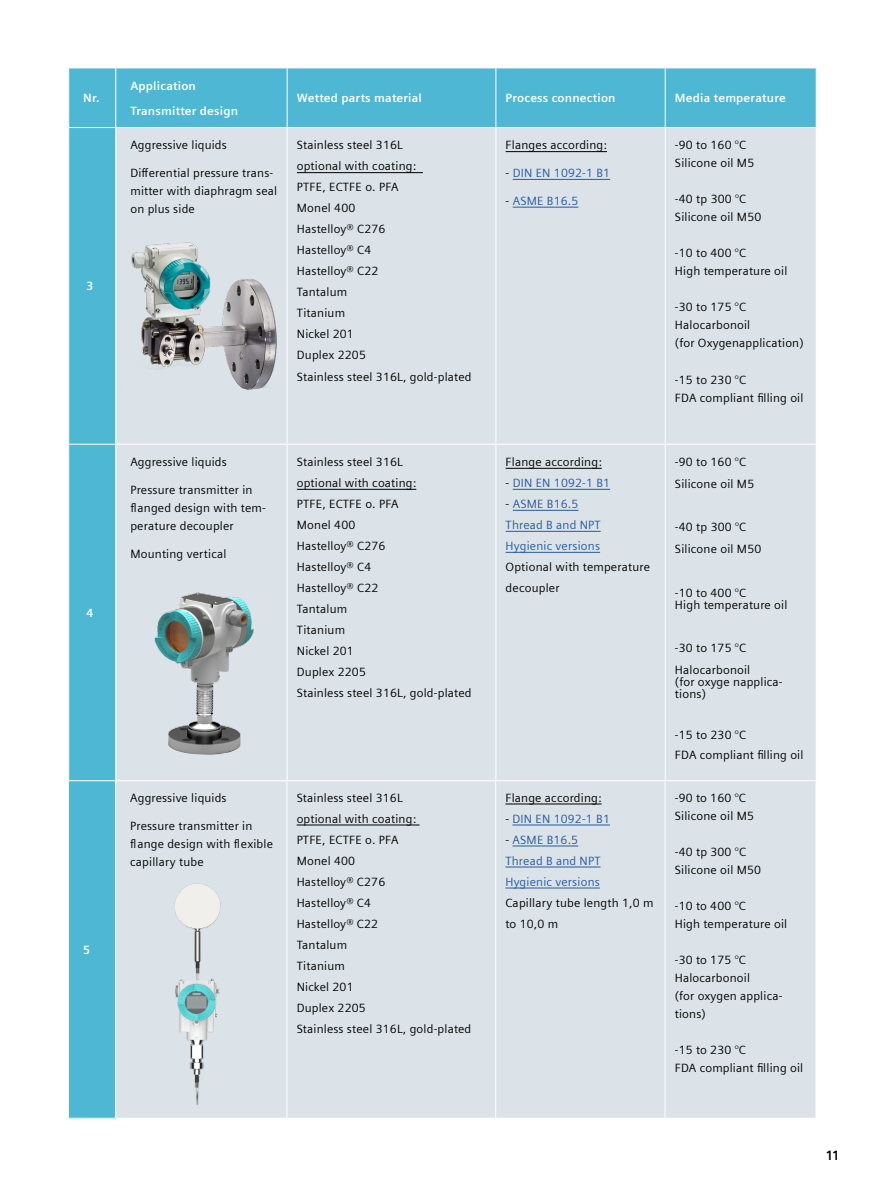
<style>
.page{position:relative;width:893px;height:1191px;background:#fff}
.page>*{position:absolute;margin:0;border:0;box-sizing:border-box;transform-origin:0 0}
.t1{font:700 13.5px "Siemens Sans";color:#000}
.t2{font:12px/21px "Siemens Sans";letter-spacing:.015em;color:#000}
.t3{font:12px/21px "Siemens Sans";letter-spacing:.015em;color:#275b9b}
.t4{font:700 12px/25.3px "Siemens Sans";letter-spacing:.015em;color:#fff}
.s1{color:#000}
</style>
<div class="page">
<div style="left:68px;top:780px;width:48px;height:338px;background:#4eb8d4"></div>
<div style="left:116px;top:781px;width:700px;height:336px;background:#dbe3e8"></div>
<hr style="left:68px;top:780px;width:1px;height:337px;background:#fff">
<hr style="left:115px;top:780px;width:1px;height:337px;background:#fff">
<hr style="left:286px;top:780px;width:1px;height:337px;background:#fff">
<hr style="left:495px;top:780px;width:1px;height:337px;background:#fff">
<hr style="left:665px;top:780px;width:1px;height:337px;background:#fff">
<hr style="left:68px;top:1117px;width:48px;height:1px;background:#fff">
<hr style="left:297px;top:824px;width:122px;height:1px;background:#000">
<hr style="left:505px;top:803px;width:97px;height:1px;background:#000">
<hr style="left:512px;top:824px;width:98px;height:1px;background:#275b9b">
<hr style="left:512px;top:845px;width:66px;height:1px;background:#275b9b">
<hr style="left:505px;top:866px;width:96px;height:1px;background:#275b9b">
<hr style="left:505px;top:887px;width:95px;height:1px;background:#275b9b">
<div style="left:69px;top:68px;width:747px;height:712px;background:#4eb8d4"></div>
<div style="left:116px;top:128px;width:700px;height:316px;background:#dbe3e8"></div>
<div style="left:116px;top:445px;width:700px;height:335px;background:#dbe3e8"></div>
<hr style="left:115px;top:68px;width:1px;height:59px;background:#fff">
<hr style="left:287px;top:68px;width:1px;height:59px;background:#fff">
<hr style="left:495px;top:68px;width:1px;height:59px;background:#fff">
<hr style="left:665px;top:68px;width:1px;height:59px;background:#fff">
<hr style="left:115px;top:128px;width:1px;height:316px;background:#fff">
<hr style="left:287px;top:127px;width:209px;height:1px;background:#fff">
<hr style="left:287px;top:128px;width:1px;height:316px;background:#fff">
<hr style="left:496px;top:127px;width:169px;height:1px;background:#fff">
<hr style="left:495px;top:128px;width:1px;height:316px;background:#fff">
<hr style="left:665px;top:127px;width:152px;height:1px;background:#fff">
<hr style="left:665px;top:128px;width:1px;height:316px;background:#fff">
<hr style="left:115px;top:444px;width:1px;height:336px;background:#fff">
<hr style="left:287px;top:444px;width:209px;height:1px;background:#fff">
<hr style="left:287px;top:444px;width:1px;height:336px;background:#fff">
<hr style="left:496px;top:444px;width:169px;height:1px;background:#fff">
<hr style="left:495px;top:444px;width:1px;height:336px;background:#fff">
<hr style="left:665px;top:444px;width:152px;height:1px;background:#fff">
<hr style="left:665px;top:444px;width:1px;height:336px;background:#fff">
<hr style="left:68px;top:127px;width:48px;height:1px;background:#fff">
<hr style="left:116px;top:127px;width:171px;height:1px;background:#fff">
<hr style="left:68px;top:444px;width:48px;height:1px;background:#fff">
<hr style="left:116px;top:444px;width:171px;height:1px;background:#fff">
<hr style="left:68px;top:780px;width:48px;height:1px;background:#fff">
<hr style="left:297px;top:172px;width:126px;height:1px;background:#000">
<hr style="left:506px;top:151px;width:101px;height:1px;background:#000">
<hr style="left:513px;top:179px;width:97px;height:1px;background:#275b9b">
<hr style="left:513px;top:207px;width:65px;height:1px;background:#275b9b">
<hr style="left:297px;top:489px;width:119px;height:1px;background:#000">
<hr style="left:506px;top:468px;width:96px;height:1px;background:#000">
<hr style="left:513px;top:489px;width:97px;height:1px;background:#275b9b">
<hr style="left:513px;top:510px;width:65px;height:1px;background:#275b9b">
<hr style="left:506px;top:531px;width:95px;height:1px;background:#275b9b">
<hr style="left:506px;top:552px;width:94px;height:1px;background:#275b9b">
<img style="left:161px;top:876px;width:77px;height:242px">
<img style="left:141px;top:587px;width:117px;height:178px">
<img style="left:120px;top:239px;width:159px;height:152px">
<p class="t4" style="left:83px;top:85px;width:18px">Nr.</p>
<p class="t4" style="left:86px;top:273px;width:8px">3</p>
<p class="t4" style="left:86px;top:599px;width:8px">4</p>
<p class="t4" style="left:83px;top:936px;width:8px">5</p>
<p class="t4" style="left:130px;top:72px;width:109px">Application<br>Transmitter design</p>
<p class="t2" style="left:130px;top:134px;width:98px">Aggressive liquids</p>
<p class="t2" style="left:130px;top:163px;width:148px;line-height:18px">Differential pressure trans&shy;mitter with diaphragm seal on plus side</p>
<p class="t4" style="left:297px;top:85px;width:127px">Wetted parts material</p>
<p class="t4" style="left:506px;top:85px;width:112px">Process connection</p>
<p class="t4" style="left:675px;top:85px;width:112px">Media temperature</p>
<p class="t2" style="left:297px;top:134px;width:176px">Stainless steel 316L<br>optional with coating:<br>PTFE, ECTFE o. PFA<br>Monel 400<br>Hastelloy® C276<br>Hastelloy® C4<br>Hastelloy® C22<br>Tantalum<br>Titanium<br>Nickel 201<br>Duplex 2205<br>Stainless steel 316L, gold-plated</p>
<p class="t2" style="left:506px;top:134px;width:103px">Flanges according:</p>
<p class="t3" style="left:506px;top:162px;width:106px"><span class="s1">-</span> DIN EN 1092-1 B1</p>
<p class="t3" style="left:506px;top:189px;width:74px"><span class="s1">-</span> ASME B16.5</p>
<p class="t2" style="left:675px;top:135px;width:81px;line-height:18px">-90 to 160 °C<br>Silicone oil M5</p>
<p class="t2" style="left:675px;top:189px;width:88px;line-height:18px">-40 tp 300 °C<br>Silicone oil M50</p>
<p class="t2" style="left:675px;top:243px;width:114px;line-height:18px">-10 to 400 °C<br>High temperature oil</p>
<p class="t2" style="left:675px;top:297px;width:130px;line-height:18px">-30 to 175 °C<br>Halocarbonoil<br>(for Oxygenapplication)</p>
<p class="t2" style="left:675px;top:369px;width:130px;line-height:18px">-15 to 230 °C<br>FDA compliant filling oil</p>
<p class="t2" style="left:130px;top:450px;width:98px">Aggressive liquids</p>
<p class="t2" style="left:130px;top:480px;width:137px;line-height:18px">Pressure transmitter in flanged design with tem&shy;perature decoupler</p>
<p class="t2" style="left:130px;top:542px;width:98px">Mounting vertical</p>
<p class="t2" style="left:130px;top:786px;width:98px">Aggressive liquids</p>
<p class="t2" style="left:130px;top:815px;width:144px;line-height:18px">Pressure transmitter in flange design with flexible capillary tube</p>
<p class="t2" style="left:297px;top:450px;width:176px">Stainless steel 316L<br>optional with coating:<br>PTFE, ECTFE o. PFA<br>Monel 400<br>Hastelloy® C276<br>Hastelloy® C4<br>Hastelloy® C22<br>Tantalum<br>Titanium<br>Nickel 201<br>Duplex 2205<br>Stainless steel 316L, gold-plated</p>
<p class="t2" style="left:506px;top:450px;width:98px">Flange according:</p>
<p class="t3" style="left:506px;top:471px;width:106px"><span class="s1">-</span> DIN EN 1092-1 B1</p>
<p class="t3" style="left:506px;top:492px;width:97px"><span class="s1">-</span> ASME B16.5<br>Thread B and NPT<br>Hygienic versions</p>
<p class="t2" style="left:506px;top:555px;width:146px">Optional with temperature decoupler</p>
<p class="t2" style="left:297px;top:786px;width:176px">Stainless steel 316L<br>optional with coating:<br>PTFE, ECTFE o. PFA<br>Monel 400<br>Hastelloy® C276<br>Hastelloy® C4<br>Hastelloy® C22<br>Tantalum<br>Titanium<br>Nickel 201<br>Duplex 2205<br>Stainless steel 316L, gold-plated</p>
<p class="t2" style="left:505px;top:786px;width:98px">Flange according:</p>
<p class="t3" style="left:505px;top:807px;width:106px"><span class="s1">-</span> DIN EN 1092-1 B1</p>
<p class="t3" style="left:505px;top:828px;width:97px"><span class="s1">-</span> ASME B16.5<br>Thread B and NPT<br>Hygienic versions</p>
<p class="t2" style="left:505px;top:891px;width:150px">Capillary tube length 1,0 m to 10,0 m</p>
<p class="t2" style="left:675px;top:450px;width:81px;line-height:21.8px">-90 to 160 °C<br>Silicone oil M5</p>
<p class="t2" style="left:675px;top:515px;width:88px;line-height:21.8px">-40 tp 300 °C<br>Silicone oil M50</p>
<p class="t2" style="left:675px;top:585px;width:114px;line-height:12px">-10 to 400 °C<br>High temperature oil</p>
<p class="t2" style="left:675px;top:636px;width:77px;line-height:21.8px">-30 to 175 °C<br>Halocarbonoil</p>
<p class="t2" style="left:675px;top:675px;width:109px;line-height:12px">(for oxyge napplica&shy;tions)</p>
<p class="t2" style="left:675px;top:723px;width:130px;line-height:20.2px">-15 to 230 °C<br>FDA compliant filling oil</p>
<p class="t2" style="left:675px;top:788px;width:81px;line-height:18px">-90 to 160 °C<br>Silicone oil M5</p>
<p class="t2" style="left:675px;top:842px;width:88px;line-height:18px">-40 tp 300 °C<br>Silicone oil M50</p>
<p class="t2" style="left:675px;top:896px;width:114px;line-height:18px">-10 to 400 °C<br>High temperature oil</p>
<p class="t2" style="left:675px;top:950px;width:109px;line-height:18px">-30 to 175 °C<br>Halocarbonoil<br>(for oxygen applica&shy;tions)</p>
<p class="t2" style="left:675px;top:1040px;width:130px;line-height:18px">-15 to 230 °C<br>FDA compliant filling oil</p>
<p class="t1" style="left:826px;top:1145px;width:14px">11</p>
</div>
